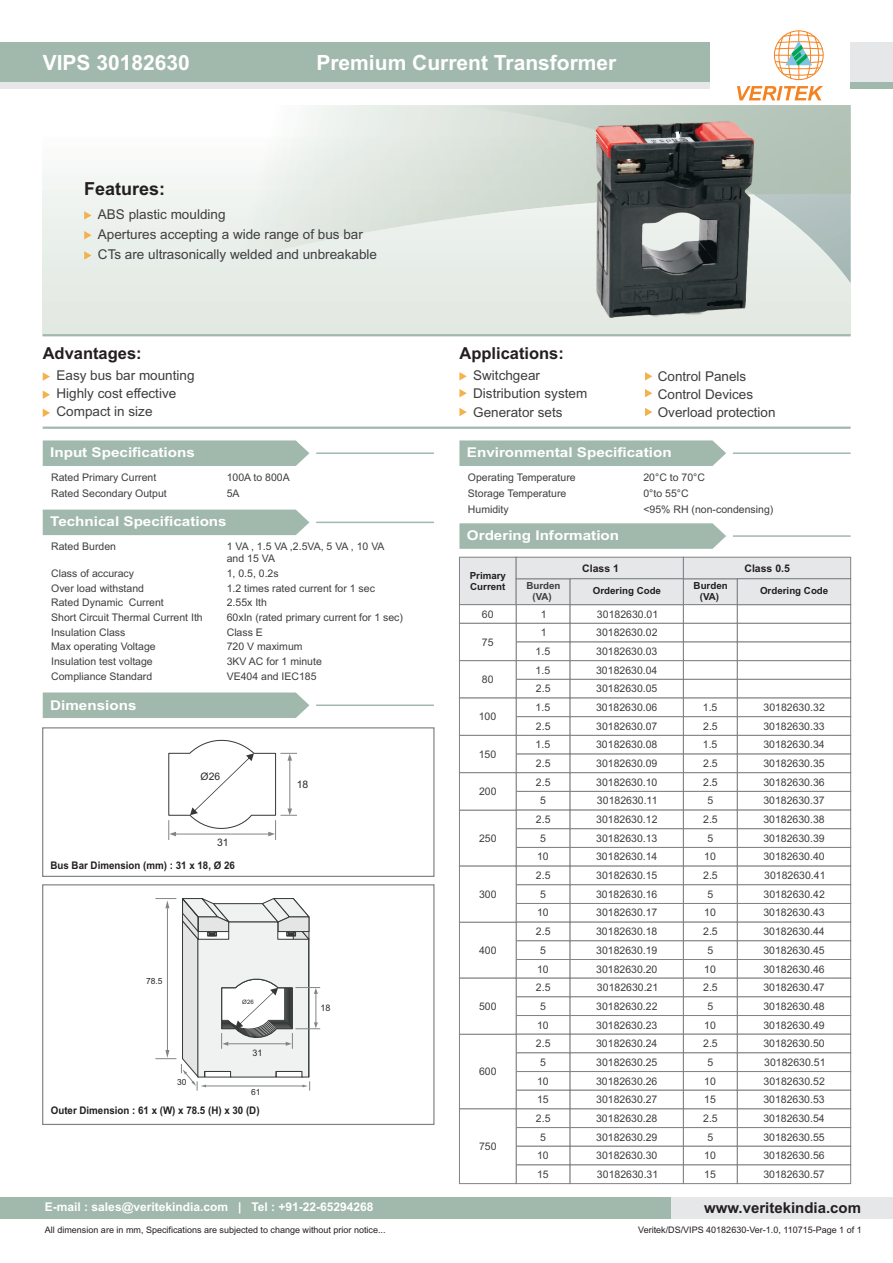
<style>
.page{position:relative;width:893px;height:1263px;background:#fff}
.page>*{position:absolute;margin:0;border:0;box-sizing:border-box;transform-origin:0 0}
.t1{font:700 21px "Arial";color:#fff}
.t2{font:700 18px "Arial";color:#231f20}
.t3{font:700 16.5px "Arial";color:#231f20}
.t4{font:700 15px "Arial";color:#231f20}
.t5{font:13.5px/18.1px "Arial";color:#3e3e3f}
.t6{font:700 13.5px "Arial";color:#fff;scale:1.13 1}
.t7{font:700 12px "Arial";color:#fff}
.t8{font:10.5px/18.6px "Arial";color:#3e3e3f;text-align:center}
.t9{font:700 10.5px "Arial";color:#231f20;scale:.93 1}
.t10{font:10.5px/12.3px "Arial";letter-spacing:-.075em;color:#3e3e3f}
.t11{font:700 10.5px "Arial";color:#231f20}
.t12{font:10.35px "Arial";color:#2a2723}
.t13{font:700 9.75px/11.6px "Arial";color:#231f20}
.t14{font:700 9.75px/10.8px "Arial";color:#3e3e3f;text-align:center}
.t15{font:9px "Arial";color:#231f20}
.t16{font:9px "Arial";color:#2a2723}
.t17{font:8.4px "Arial";color:#2a2723}
.t18{font:6px "Arial";color:#2a2723}
</style>
<div class="page">
<div style="left:0;top:42px;width:709px;height:41px;background:#a1b9ac"></div>
<div style="left:0;top:83px;width:709px;height:6px;background:#e6e7e9"></div>
<div style="left:850px;top:42px;width:43px;height:41px;background:#e6e7e9"></div>
<div style="left:850px;top:83px;width:43px;height:6px;background:#a1b9ac"></div>
<div style="left:0;top:1197px;width:671px;height:22px;background:#a1b9ac"></div>
<div style="left:671px;top:1197px;width:222px;height:22px;background:#e6e7e9"></div>
<svg style="left:84px;top:211px;width:8px;height:9px"></svg>
<svg style="left:84px;top:231px;width:8px;height:8px"></svg>
<svg style="left:84px;top:251px;width:8px;height:9px"></svg>
<hr style="left:43px;top:334px;width:808px;height:2px;background:#a1b9ac">
<div style="left:43px;top:440px;width:266px;height:26px;background:#a1b9ac"></div>
<hr style="left:316px;top:452px;width:118px;height:2px;background:#a1b9ac">
<hr style="left:43px;top:427px;width:808px;height:2px;background:#a1b9ac">
<div style="left:43px;top:510px;width:266px;height:25px;background:#a1b9ac"></div>
<hr style="left:316px;top:522px;width:118px;height:1px;background:#a1b9ac">
<div style="left:459px;top:440px;width:267px;height:26px;background:#a1b9ac"></div>
<hr style="left:733px;top:452px;width:118px;height:2px;background:#a1b9ac">
<svg style="left:43px;top:372px;width:7px;height:9px"></svg>
<svg style="left:43px;top:390px;width:7px;height:9px"></svg>
<svg style="left:43px;top:409px;width:7px;height:8px"></svg>
<svg style="left:459px;top:372px;width:8px;height:9px"></svg>
<svg style="left:459px;top:389px;width:8px;height:8px"></svg>
<svg style="left:459px;top:408px;width:8px;height:8px"></svg>
<svg style="left:645px;top:372px;width:7px;height:9px"></svg>
<svg style="left:645px;top:389px;width:7px;height:8px"></svg>
<svg style="left:645px;top:408px;width:7px;height:8px"></svg>
<div style="left:42px;top:884px;width:392px;height:241px;border:1px solid #808285"></div>
<div style="left:43px;top:692px;width:266px;height:26px;background:#a1b9ac"></div>
<hr style="left:316px;top:704px;width:118px;height:2px;background:#a1b9ac">
<div style="left:42px;top:727px;width:392px;height:150px;border:1px solid #808285"></div>
<svg style="left:459px;top:523px;width:267px;height:26px;background:#a5bcaf"></svg>
<hr style="left:733px;top:535px;width:118px;height:2px;background:#a1b9ac">
<svg style="left:459px;top:556px;width:392px;height:628px"></svg>
<svg style="left:155px;top:898px;width:165px;height:193px"></svg>
<hr style="left:227px;top:1043px;width:60px;height:1px;background:#828582">
<svg style="left:168px;top:739px;width:129px;height:101px"></svg>
<svg style="left:737px;top:86px;width:86px;height:14px"></svg>
<hr style="left:798px;top:31px;width:1px;height:49px;background:#f58220">
<svg style="left:774px;top:32px;width:49px;height:47px"></svg>
<img style="left:596px;top:122px;width:158px;height:197px">
<h1 class="t1" style="left:43px;top:54px;width:149px">VIPS 30182630</h1>
<h1 class="t1" style="left:316px;top:54px;width:301px">Premium Current Transformer</h1>
<h2 class="t2" style="left:84px;top:182px;width:83px">Features:</h2>
<p class="t5" style="left:98px;top:205px;width:281px;line-height:20px">ABS plastic moulding<br>Apertures accepting a wide range of bus bar<br>CTs are ultrasonically welded and unbreakable</p>
<h3 class="t3" style="left:43px;top:347px;width:101px">Advantages:</h3>
<p class="t5" style="left:57px;top:367px;width:140px">Easy bus bar mounting<br>Highly cost effective<br>Compact in size</p>
<p class="t6" style="left:50px;top:447px;width:130px">Input Specifications</p>
<p class="t8" style="left:51px;top:469px;width:107px">Rated Primary Current</p>
<p class="t8" style="left:227px;top:469px;width:65px">100A to 800A</p>
<p class="t8" style="left:51px;top:485px;width:117px">Rated Secondary Output</p>
<p class="t8" style="left:227px;top:485px;width:14px">5A</p>
<p class="t6" style="left:50px;top:516px;width:158px">Technical Specifications</p>
<p class="t8" style="left:51px;top:538px;width:66px">Rated Burden</p>
<p class="t10" style="left:227px;top:541px;width:159px">1 VA , 1.5 VA ,2.5VA, 5 VA , 10 VA and 15 VA</p>
<p class="t8" style="left:51px;top:565px;width:84px">Class of accuracy</p>
<p class="t8" style="left:227px;top:565px;width:53px">1, 0.5, 0.2s</p>
<p class="t8" style="left:51px;top:580px;width:94px">Over load withstand</p>
<p class="t8" style="left:227px;top:580px;width:150px">1.2 times rated current for 1 sec</p>
<p class="t8" style="left:51px;top:594px;width:114px">Rated Dynamic Current</p>
<p class="t8" style="left:227px;top:594px;width:42px">2.55x Ith</p>
<p class="t8" style="left:51px;top:609px;width:153px">Short Circuit Thermal Current Ith</p>
<p class="t8" style="left:227px;top:609px;width:178px">60xIn (rated primary current for 1 sec)</p>
<p class="t8" style="left:51px;top:624px;width:76px">Insulation Class</p>
<p class="t8" style="left:227px;top:624px;width:38px">Class E</p>
<p class="t8" style="left:51px;top:638px;width:106px">Max operating Voltage</p>
<p class="t8" style="left:227px;top:638px;width:77px">720 V maximum</p>
<p class="t8" style="left:51px;top:653px;width:103px">Insulation test voltage</p>
<p class="t8" style="left:227px;top:653px;width:97px">3KV AC for 1 minute</p>
<p class="t8" style="left:51px;top:668px;width:102px">Compliance Standard</p>
<p class="t8" style="left:227px;top:668px;width:91px">VE404 and IEC185</p>
<p class="t6" style="left:50px;top:700px;width:78px">Dimensions</p>
<p class="t12" style="left:201px;top:773px;width:21px">Ø26</p>
<p class="t12" style="left:217px;top:839px;width:13px">31</p>
<p class="t9" style="left:50px;top:861px;width:200px">Bus Bar Dimension (mm) : 31 x 18, Ø 26</p>
<p class="t12" style="left:297px;top:780px;width:13px">18</p>
<p class="t17" style="left:146px;top:978px;width:18px">78.5</p>
<p class="t17" style="left:177px;top:1078px;width:11px">30</p>
<p class="t18" style="left:242px;top:999px;width:13px">Ø26</p>
<p class="t16" style="left:253px;top:1049px;width:12px">31</p>
<p class="t17" style="left:251px;top:1089px;width:11px">61</p>
<p class="t9" style="left:51px;top:1106px;width:226px">Outer Dimension : 61 x (W) x 78.5 (H) x 30 (D)</p>
<p class="t16" style="left:321px;top:1004px;width:12px">18</p>
<h3 class="t3" style="left:459px;top:347px;width:106px">Applications:</h3>
<p class="t5" style="left:473px;top:368px;width:116px">Switchgear<br>Distribution system<br>Generator sets</p>
<p class="t5" style="left:658px;top:368px;width:119px">Control Panels<br>Control Devices<br>Overload protection</p>
<p class="t6" style="left:467px;top:447px;width:183px">Environmental Specification</p>
<p class="t8" style="left:468px;top:469px;width:109px">Operating Temperature</p>
<p class="t8" style="left:643px;top:469px;width:63px">20°C to 70°C</p>
<p class="t8" style="left:468px;top:485px;width:100px">Storage Temperature</p>
<p class="t8" style="left:643px;top:485px;width:47px">0°to 55°C</p>
<p class="t8" style="left:468px;top:501px;width:42px">Humidity</p>
<p class="t8" style="left:643px;top:501px;width:131px">&lt;95% RH (non-condensing)</p>
<p class="t6" style="left:467px;top:530px;width:136px">Ordering Information</p>
<p class="t13" style="left:470px;top:570px;width:38px">Primary<br>Current</p>
<p class="t13" style="left:593px;top:586px;width:70px">Ordering Code</p>
<p class="t11" style="left:582px;top:564px;width:38px">Class 1</p>
<p class="t11" style="left:744px;top:564px;width:47px">Class 0.5</p>
<p class="t13" style="left:694px;top:581px;width:36px;line-height:10.8px;text-align:center">Burden (VA)</p>
<p class="t13" style="left:760px;top:586px;width:70px">Ordering Code</p>
<p class="t14" style="left:526px;top:581px;width:36px">Burden (VA)</p>
<p class="t8" style="left:482px;top:606px;width:13px">60</p>
<p class="t8" style="left:482px;top:633px;width:13px">75</p>
<p class="t8" style="left:482px;top:671px;width:13px">80</p>
<p class="t8" style="left:479px;top:708px;width:19px">100</p>
<p class="t8" style="left:479px;top:746px;width:19px">150</p>
<p class="t8" style="left:479px;top:783px;width:19px">200</p>
<p class="t8" style="left:479px;top:830px;width:19px">250</p>
<p class="t8" style="left:479px;top:886px;width:19px">300</p>
<p class="t8" style="left:479px;top:942px;width:19px">400</p>
<p class="t8" style="left:479px;top:998px;width:19px">500</p>
<p class="t8" style="left:479px;top:1063px;width:19px">600</p>
<p class="t8" style="left:479px;top:1138px;width:19px">750</p>
<p class="t8" style="left:536px;top:606px;width:16px">1<br>1<br>1.5<br>1.5<br>2.5<br>1.5<br>2.5<br>1.5<br>2.5<br>2.5<br>5<br>2.5<br>5<br>10<br>2.5<br>5<br>10<br>2.5<br>5<br>10<br>2.5<br>5<br>10<br>2.5<br>5<br>10<br>15<br>2.5<br>5<br>10<br>15</p>
<p class="t8" style="left:596px;top:606px;width:64px;text-align:justify">30182630.01<br>30182630.02<br>30182630.03<br>30182630.04<br>30182630.05<br>30182630.06<br>30182630.07<br>30182630.08<br>30182630.09<br>30182630.10<br>30182630.11<br>30182630.12<br>30182630.13<br>30182630.14<br>30182630.15<br>30182630.16<br>30182630.17<br>30182630.18<br>30182630.19<br>30182630.20<br>30182630.21<br>30182630.22<br>30182630.23<br>30182630.24<br>30182630.25<br>30182630.26<br>30182630.27<br>30182630.28<br>30182630.29<br>30182630.30<br>30182630.31</p>
<p class="t8" style="left:703px;top:699px;width:16px">1.5<br>2.5<br>1.5<br>2.5<br>2.5<br>5<br>2.5<br>5<br>10<br>2.5<br>5<br>10<br>2.5<br>5<br>10<br>2.5<br>5<br>10<br>2.5<br>5<br>10<br>15<br>2.5<br>5<br>10<br>15</p>
<p class="t8" style="left:763px;top:699px;width:64px;text-align:justify">30182630.32<br>30182630.33<br>30182630.34<br>30182630.35<br>30182630.36<br>30182630.37<br>30182630.38<br>30182630.39<br>30182630.40<br>30182630.41<br>30182630.42<br>30182630.43<br>30182630.44<br>30182630.45<br>30182630.46<br>30182630.47<br>30182630.48<br>30182630.49<br>30182630.50<br>30182630.51<br>30182630.52<br>30182630.53<br>30182630.54<br>30182630.55<br>30182630.56<br>30182630.57</p>
<p class="t7" style="left:45px;top:1202px;width:330px">E-mail : sales@veritekindia.com | Tel : +91-22-65294268</p>
<h3 class="t4" style="left:704px;top:1202px;width:158px">www.veritekindia.com</h3>
<p class="t15" style="left:45px;top:1226px;width:342px">All dimension are in mm, Specifications are subjected to change without prior notice...</p>
<p class="t15" style="left:638px;top:1226px;width:225px">Veritek/DS/VIPS 40182630-Ver-1.0, 110715-Page 1 of 1</p>
</div>
